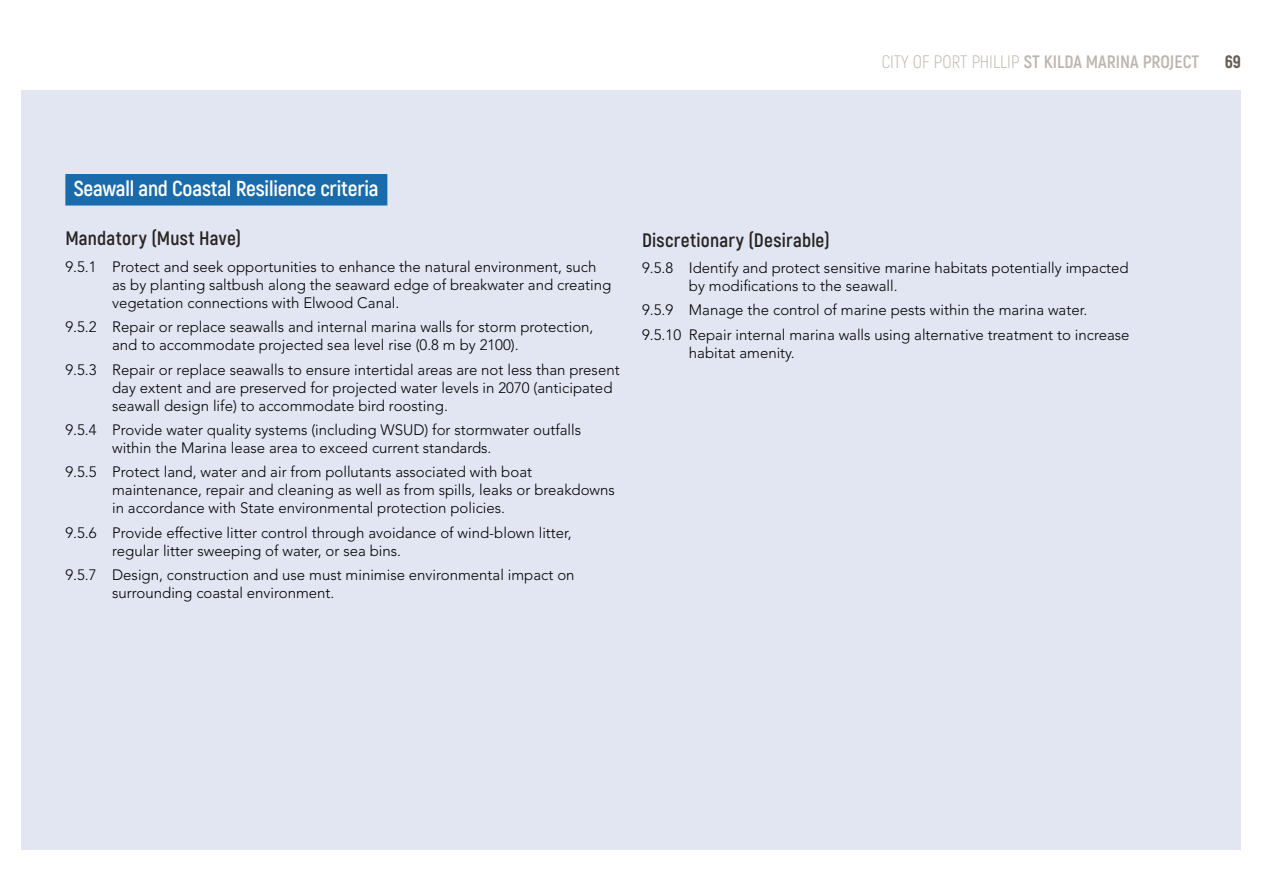
<style>
.page{position:relative;width:1263px;height:893px;background:#fff}
.page>*{position:absolute;margin:0;border:0;box-sizing:border-box;transform-origin:0 0}
.t1{font:700 21.6px "Akrobat";letter-spacing:-.01em;color:#fff}
.t2{font:700 19.5px "Akrobat";letter-spacing:.01em;color:#282320}
.t3{font:700 18px "Akrobat";color:#bbb5ad}
.t4{font:800 18px "Akrobat";color:#645d52}
.t5{font:300 15px/18px "Avenir LT Std";color:#000}
.s1{font-weight:300}
</style>
<div class="page">
<div style="left:22px;top:90px;width:1219px;height:759px;background:#e1e6f2"></div>
<div style="left:65px;top:174px;width:322px;height:32px;background:#1a6bac"></div>
<p class="t3" style="left:881px;top:51px;width:319px"><span class="s1">CITY OF PORT PHILLIP</span> ST KILDA MARINA PROJECT</p>
<p class="t4" style="left:1225px;top:50px;width:18px">69</p>
<h1 class="t1" style="left:74px;top:175px;width:306px">Seawall and Coastal Resilience criteria</h1>
<h2 class="t2" style="left:65px;top:226px;width:177px">Mandatory (Must Have)</h2>
<p class="t5" style="left:112px;top:258px;width:501px;text-indent:-47px">9.5.1 Protect and seek opportunities to enhance the natural environment, such as by planting saltbush along the seaward edge of breakwater and creating vegetation connections with Elwood Canal.</p>
<p class="t5" style="left:112px;top:318px;width:483px;text-indent:-47px">9.5.2 Repair or replace seawalls and internal marina walls for storm protection, and to accommodate projected sea level rise (0.8 m by 2100).</p>
<p class="t5" style="left:112px;top:361px;width:509px;text-indent:-47px">9.5.3 Repair or replace seawalls to ensure intertidal areas are not less than present day extent and are preserved for projected water levels in 2070 (anticipated seawall design life) to accommodate bird roosting.</p>
<p class="t5" style="left:112px;top:421px;width:471px;text-indent:-47px">9.5.4 Provide water quality systems (including WSUD) for stormwater outfalls within the Marina lease area to exceed current standards.</p>
<p class="t5" style="left:112px;top:463px;width:504px;text-indent:-47px">9.5.5 Protect land, water and air from pollutants associated with boat maintenance, repair and cleaning as well as from spills, leaks or breakdowns in accordance with State environmental protection policies.</p>
<p class="t5" style="left:112px;top:524px;width:461px;text-indent:-47px">9.5.6 Provide effective litter control through avoidance of wind-blown litter, regular litter sweeping of water, or sea bins.</p>
<p class="t5" style="left:112px;top:566px;width:464px;text-indent:-47px">9.5.7 Design, construction and use must minimise environmental impact on surrounding coastal environment.</p>
<h2 class="t2" style="left:642px;top:228px;width:189px">Discretionary (Desirable)</h2>
<p class="t5" style="left:689px;top:259px;width:441px;text-indent:-47px">9.5.8 Identify and protect sensitive marine habitats potentially impacted by modifications to the seawall.</p>
<p class="t5" style="left:642px;top:298px;width:489px;line-height:24.3px">9.5.9 Manage the control of marine pests within the marina water.<br>9.5.10 Repair internal marina walls using alternative treatment to increase</p>
<p class="t5" style="left:689px;top:344px;width:107px">habitat amenity.</p>
</div>
